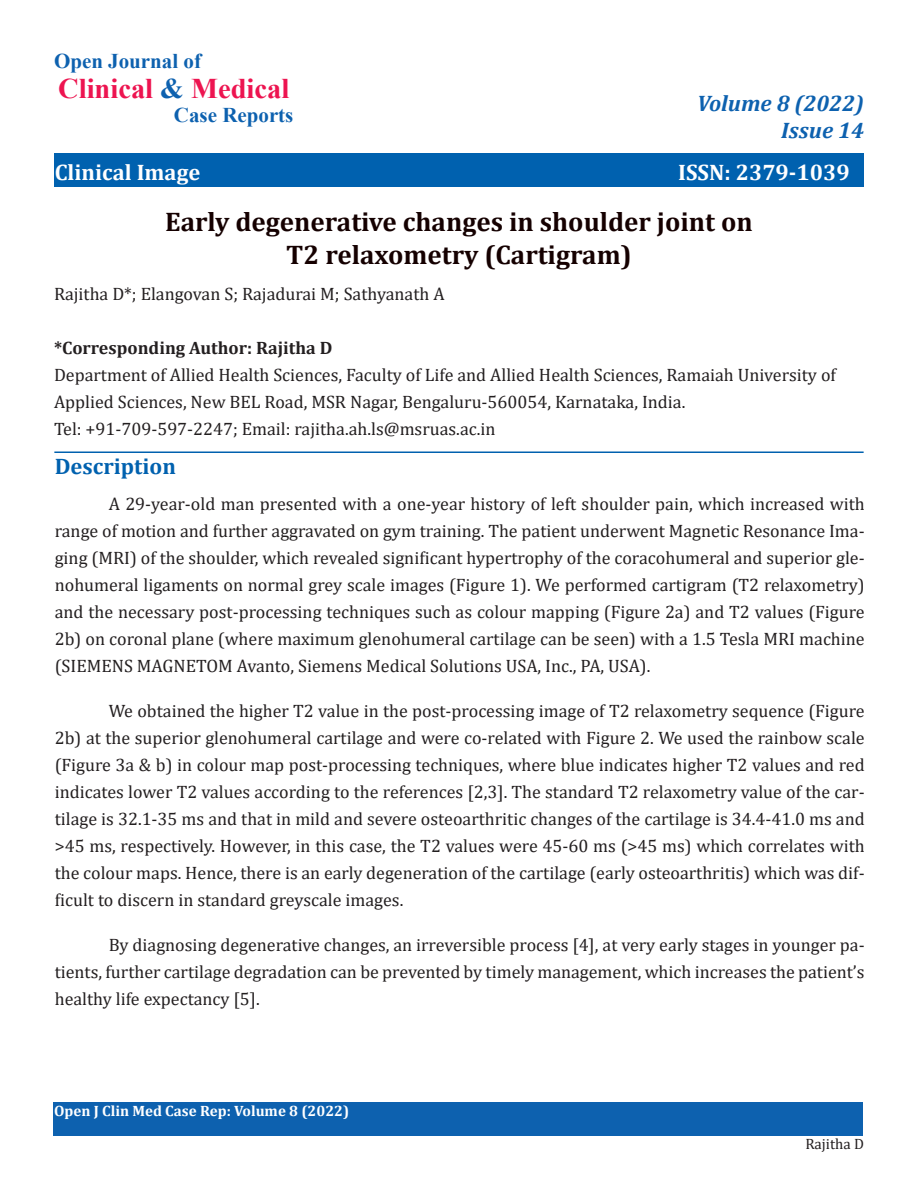
<style>
.page{position:relative;width:918px;height:1188px;background:#fff}
.page>*{position:absolute;margin:0;border:0;box-sizing:border-box;transform-origin:0 0}
.t1{font:700 28.5px "Times New Roman";color:#ed1450}
.t2{font:700 27px "Cambria";color:#150000}
.t3{font:700 22.5px "Cambria";color:#fff}
.t4{font:italic 700 22.5px "Cambria";color:#0d61af}
.t5{font:700 22.5px "Cambria";color:#0061af}
.t6{font:700 21px "Times New Roman";color:#0d61af}
.t7{font:18px/27px "Cambria";color:#231f20;text-align:justify}
.t8{font:700 18px "Cambria";color:#231f20}
.t9{font:700 15px "Cambria";color:#fff}
.t10{font:15px "Cambria";color:#231f20}
.s1{color:#0d61af}
</style>
<div class="page">
<div style="left:54px;top:153px;width:810px;height:34px;background:#0061af"></div>
<div style="left:53px;top:1102px;width:810px;height:34px;background:#0d61af"></div>
<hr style="left:54px;top:452px;width:810px;height:1px;background:#0061af">
<p class="t6" style="left:54px;top:46px;width:149px">Open Journal of</p>
<p class="t1" style="left:58px;top:68px;width:233px">Clinical <span class="s1">&amp;</span> Medical</p>
<p class="t6" style="left:174px;top:100px;width:121px">Case Reports</p>
<p class="t3" style="left:55px;top:156px;width:147px">Clinical Image</p>
<p class="t4" style="left:697px;top:88px;width:168px">Volume 8 (2022)</p>
<p class="t4" style="left:781px;top:115px;width:84px">Issue 14</p>
<p class="t3" style="left:678px;top:156px;width:173px">ISSN: 2379-1039</p>
<p class="t2" style="left:165px;top:203px;width:589px">Early degenerative changes in shoulder joint on</p>
<p class="t2" style="left:286px;top:236px;width:347px">T2 relaxometry (Cartigram)</p>
<p class="t7" style="left:54px;top:281px;width:392px">Rajitha D*; Elangovan S; Rajadurai M; Sathyanath A</p>
<p class="t8" style="left:54px;top:335px;width:280px">*Corresponding Author: Rajitha D</p>
<p class="t7" style="left:54px;top:362px;width:784px">Department of Allied Health Sciences, Faculty of Life and Allied Health Sciences, Ramaiah University of<br>Applied Sciences, New BEL Road, MSR Nagar, Bengaluru-560054, Karnataka, India.</p>
<p class="t7" style="left:54px;top:416px;width:443px">Tel: +91-709-597-2247; Email: rajitha.ah.ls@msruas.ac.in</p>
<p class="t5" style="left:55px;top:450px;width:123px">Description</p>
<p class="t7" style="left:55px;top:490px;width:812px;text-indent:54px">A 29-year-old man presented with a one-year history of left shoulder pain, which increased with range of motion and further aggravated on gym training. The patient underwent Magnetic Resonance Ima&shy;ging (MRI) of the shoulder, which revealed significant hypertrophy of the coracohumeral and superior gle&shy;nohumeral ligaments on normal grey scale images (Figure 1). We performed cartigram (T2 relaxometry) and the necessary post-processing techniques such as colour mapping (Figure 2a) and T2 values (Figure 2b) on coronal plane (where maximum glenohumeral cartilage can be seen) with a 1.5 Tesla MRI machine (SIEMENS MAGNETOM Avanto, Siemens Medical Solutions USA, Inc., PA, USA).</p>
<p class="t7" style="left:55px;top:697px;width:812px;text-indent:54px">We obtained the higher T2 value in the post-processing image of T2 relaxometry sequence (Figure 2b) at the superior glenohumeral cartilage and were co-related with Figure 2. We used the rainbow scale (Figure 3a &amp; b) in colour map post-processing techniques, where blue indicates higher T2 values and red indicates lower T2 values according to the references [2,3]. The standard T2 relaxometry value of the car&shy;tilage is 32.1-35 ms and that in mild and severe osteoarthritic changes of the cartilage is 34.4-41.0 ms and &gt;45 ms, respectively. However, in this case, the T2 values were 45-60 ms (&gt;45 ms) which correlates with the colour maps. Hence, there is an early degeneration of the cartilage (early osteoarthritis) which was dif&shy;ficult to discern in standard greyscale images.</p>
<p class="t7" style="left:55px;top:931px;width:811px;text-indent:54px">By diagnosing degenerative changes, an irreversible process [4], at very early stages in younger pa&shy;tients, further cartilage degradation can be prevented by timely management, which increases the patient’s healthy life expectancy [5].</p>
<p class="t9" style="left:54px;top:1100px;width:297px">Open J Clin Med Case Rep: Volume 8 (2022)</p>
<p class="t10" style="left:805px;top:1135px;width:60px">Rajitha D</p>
</div>
